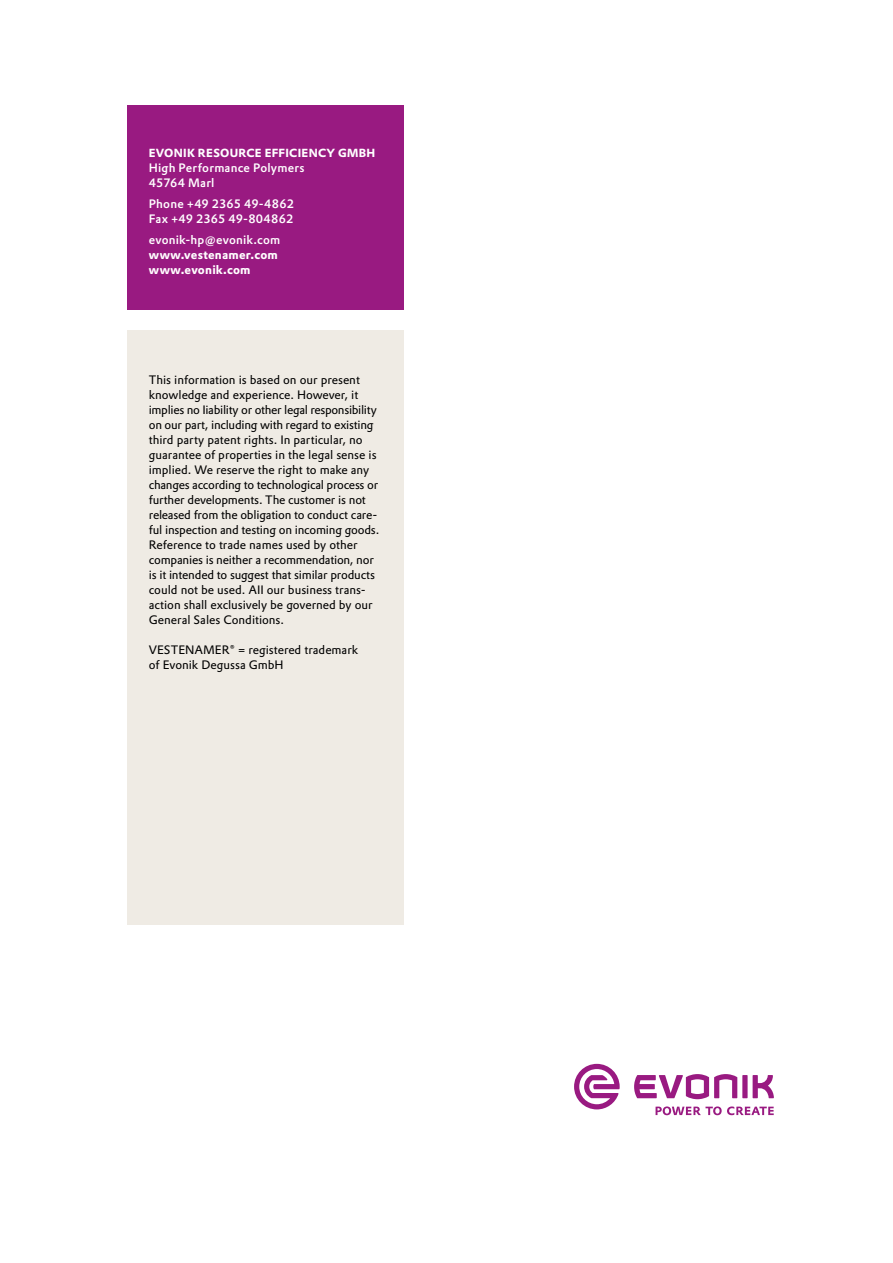
<style>
.page{position:relative;width:893px;height:1263px;background:#fff}
.page>*{position:absolute;margin:0;border:0;box-sizing:border-box;transform-origin:0 0}
.t1{font:12px/15px "Evonik Prokyon";letter-spacing:-.01em;color:#000}
.t2{font:500 12px/15px "Evonik Prokyon";letter-spacing:.015em;color:#fff}
.t3{font:700 12px/15px "Evonik Prokyon";color:#fff}
.t4{font:700 11.55px "Evonik Prokyon";letter-spacing:.025em;color:#fff}
</style>
<div class="page">
<div style="left:128px;top:105px;width:276px;height:204px;background:#991a81"></div>
<div style="left:128px;top:330px;width:276px;height:594px;background:#efebe4"></div>
<svg style="left:753px;top:1075px;width:21px;height:23px"></svg>
<div style="left:742px;top:1075px;width:6px;height:23px;background:#991a81"></div>
<svg style="left:634px;top:1074px;width:103px;height:25px"></svg>
<svg style="left:574px;top:1064px;width:46px;height:45px"></svg>
<svg style="left:656px;top:1106px;width:118px;height:9px"></svg>
<p class="t4" style="left:149px;top:143px;width:226px">Evonik Resource Efficiency gmbH</p>
<p class="t2" style="left:149px;top:159px;width:157px">High Performance Polymers<br>45764 Marl</p>
<p class="t2" style="left:149px;top:195px;width:147px">Phone +49 2365 49-4862<br>Fax +49 2365 49-804862</p>
<p class="t2" style="left:149px;top:231px;width:133px">evonik-hp@evonik.com</p>
<p class="t3" style="left:149px;top:246px;width:131px">www.vestenamer.com www.evonik.com</p>
<p class="t1" style="left:149px;top:372px;width:232px">This information is based on our present knowledge and experience. However, it implies no Iiability or other legal responsibility on our part, including with regard to existing third party patent rights. In particular, no guarantee of properties in the legal sense is implied. We reserve the right to make any changes according to technological process or further developments. The customer is not released from the obligation to conduct care&shy;ful inspection and testing on incoming goods.<br>Reference to trade names used by other companies is neither a recommendation, nor is it intended to suggest that similar products could not be used. AII our business trans&shy;action shall exclusively be governed by our General Sales Conditions.</p>
<p class="t1" style="left:149px;top:642px;width:211px">VESTENAMER® = registered trademark of Evonik Degussa GmbH</p>
</div>
